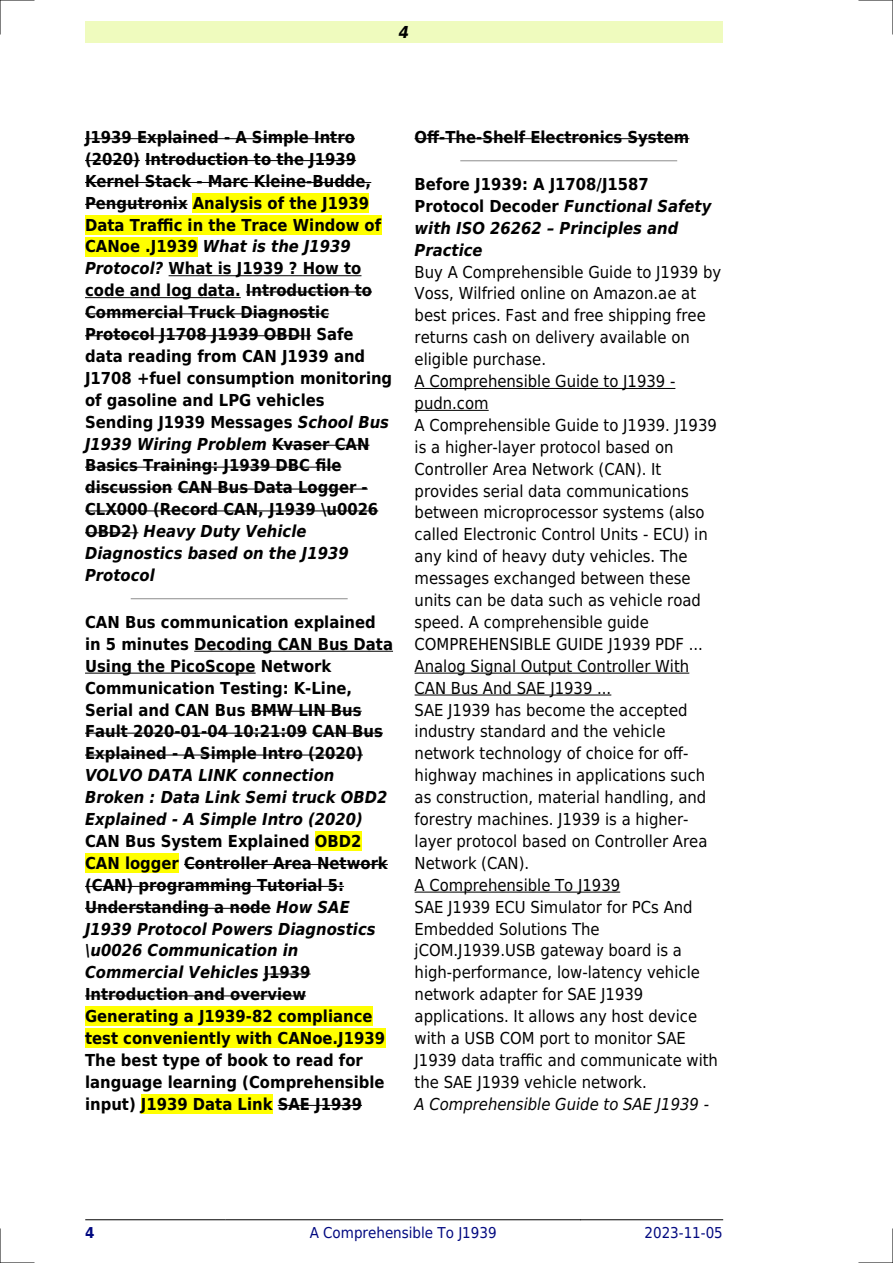
<style>
.page{position:relative;width:893px;height:1263px;background:#fff}
.page>*{position:absolute;margin:0;border:0;box-sizing:border-box;transform-origin:0 0}
.t1{font:700 16.5px/21.9px "DejaVu Sans Condensed";color:#000}
.t2{font:16.5px/21.9px "DejaVu Sans Condensed";color:#000}
.t3{font:italic 700 16.5px/21.9px "DejaVu Sans Condensed";color:#000}
.t4{font:italic 16.5px "DejaVu Sans Condensed";color:#000}
.t5{font:15px "DejaVu Sans Condensed";color:#000880}
.t6{font:700 15px "DejaVu Sans Condensed";color:#000880}
.s1{font-style:italic}
.s2{font-style:normal}
</style>
<div class="page">
<div style="left:85px;top:21px;width:638px;height:22px;background:#effbbe"></div>
<hr style="left:85px;top:1219px;width:140px;height:1px;background:#000">
<hr style="left:226px;top:1219px;width:354px;height:1px;background:#000">
<hr style="left:581px;top:1219px;width:142px;height:1px;background:#000">
<hr style="left:85px;top:138px;width:270px;height:1px;background:#000">
<hr style="left:85px;top:160px;width:55px;height:1px;background:#000">
<hr style="left:145px;top:160px;width:211px;height:1px;background:#000">
<hr style="left:85px;top:182px;width:286px;height:1px;background:#000">
<hr style="left:85px;top:204px;width:103px;height:1px;background:#000">
<div style="left:193px;top:193px;width:176px;height:20px;background:#ff0"></div>
<div style="left:85px;top:215px;width:296px;height:19px;background:#ff0"></div>
<div style="left:85px;top:237px;width:113px;height:19px;background:#ff0"></div>
<hr style="left:169px;top:275px;width:192px;height:1px;background:#000">
<hr style="left:85px;top:297px;width:156px;height:1px;background:#000">
<hr style="left:246px;top:292px;width:126px;height:1px;background:#000">
<hr style="left:85px;top:313px;width:244px;height:1px;background:#000">
<hr style="left:85px;top:335px;width:226px;height:1px;background:#000">
<hr style="left:272px;top:445px;width:97px;height:1px;background:#000">
<hr style="left:85px;top:467px;width:256px;height:1px;background:#000">
<hr style="left:85px;top:489px;width:88px;height:1px;background:#000">
<hr style="left:178px;top:489px;width:190px;height:1px;background:#000">
<hr style="left:85px;top:510px;width:293px;height:1px;background:#000">
<hr style="left:85px;top:532px;width:53px;height:1px;background:#000">
<hr style="left:131px;top:598px;width:216px;height:1px;background:#999">
<hr style="left:194px;top:651px;width:199px;height:1px;background:#000">
<hr style="left:85px;top:673px;width:171px;height:1px;background:#000">
<hr style="left:251px;top:711px;width:111px;height:1px;background:#000">
<hr style="left:85px;top:733px;width:222px;height:1px;background:#000">
<hr style="left:312px;top:733px;width:71px;height:1px;background:#000">
<hr style="left:85px;top:755px;width:278px;height:1px;background:#000">
<div style="left:315px;top:831px;width:46px;height:20px;background:#ff0"></div>
<div style="left:85px;top:853px;width:94px;height:20px;background:#ff0"></div>
<hr style="left:184px;top:864px;width:204px;height:1px;background:#000">
<hr style="left:85px;top:886px;width:259px;height:1px;background:#000">
<hr style="left:85px;top:908px;width:186px;height:1px;background:#000">
<hr style="left:264px;top:973px;width:47px;height:1px;background:#000">
<hr style="left:85px;top:995px;width:221px;height:1px;background:#000">
<div style="left:85px;top:1007px;width:288px;height:19px;background:#ff0"></div>
<div style="left:85px;top:1029px;width:300px;height:19px;background:#ff0"></div>
<div style="left:141px;top:1094px;width:132px;height:19px;background:#ff0"></div>
<hr style="left:278px;top:1105px;width:84px;height:1px;background:#000">
<hr style="left:415px;top:138px;width:274px;height:1px;background:#000">
<hr style="left:461px;top:160px;width:216px;height:1px;background:#999">
<hr style="left:415px;top:388px;width:260px;height:1px;background:#000">
<hr style="left:415px;top:410px;width:74px;height:1px;background:#000">
<hr style="left:415px;top:673px;width:274px;height:1px;background:#000">
<hr style="left:415px;top:695px;width:196px;height:1px;background:#000">
<hr style="left:415px;top:892px;width:205px;height:1px;background:#000">
<hr style="left:0;top:0;width:34px;height:1px;background:#000">
<hr style="left:859px;top:0;width:34px;height:1px;background:#000">
<hr style="left:0;top:1262px;width:34px;height:1px;background:#000">
<hr style="left:859px;top:1262px;width:34px;height:1px;background:#000">
<hr style="left:0;top:0;width:1px;height:34px;background:#000">
<hr style="left:0;top:1229px;width:1px;height:34px;background:#000">
<hr style="left:892px;top:0;width:1px;height:34px;background:#000">
<hr style="left:892px;top:1229px;width:1px;height:34px;background:#000">
<p class="t3" style="left:399px;top:21px;width:12px">4</p>
<p class="t1" style="left:85px;top:126px;width:309px">J1939 Explained - A Simple Intro (2020) Introduction to the J1939<br>Kernel Stack - Marc Kleine-Budde,<br>Pengutronix Analysis of the J1939<br>Data Traffic in the Trace Window of<br>CANoe .J1939 <span class="s1">What is the J1939<br>Protocol?</span> What is J1939 ? How to code and log data. Introduction to<br>Commercial Truck Diagnostic<br>Protocol J1708 J1939 OBDII Safe data reading from CAN J1939 and<br>J1708 +fuel consumption monitoring of gasoline and LPG vehicles<br>Sending J1939 Messages <span class="s1">School Bus<br>J1939 Wiring Problem</span> Kvaser CAN<br>Basics Training: J1939 DBC file discussion CAN Bus Data Logger -<br>CLX000 (Record CAN, J1939 \u0026<br>OBD2) <span class="s1">Heavy Duty Vehicle<br>Diagnostics based on the J1939<br>Protocol</span></p>
<p class="t1" style="left:85px;top:611px;width:309px">CAN Bus communication explained in 5 minutes Decoding CAN Bus Data<br>Using the PicoScope Network<br>Communication Testing: K-Line,<br>Serial and CAN Bus BMW LIN Bus<br>Fault 2020-01-04 10:21:09 CAN Bus<br>Explained - A Simple Intro (2020)</p>
<p class="t3" style="left:85px;top:764px;width:304px">VOLVO DATA LINK connection<br>Broken : Data Link Semi truck OBD2<br>Explained - A Simple Intro (2020)</p>
<p class="t1" style="left:85px;top:830px;width:304px">CAN Bus System Explained OBD2<br>CAN logger Controller Area Network (CAN) programming Tutorial 5:<br>Understanding a node <span class="s1">How SAE<br>J1939 Protocol Powers Diagnostics \u0026 Communication in<br>Commercial Vehicles</span> J1939<br>Introduction and overview<br>Generating a J1939-82 compliance test conveniently with CANoe.J1939<br>The best type of book to read for language learning (Comprehensible input) J1939 Data Link SAE J1939</p>
<p class="t1" style="left:415px;top:126px;width:276px">Off-The-Shelf Electronics System</p>
<p class="t3" style="left:415px;top:173px;width:298px"><span class="s2">Before J1939: A J1708/J1587<br>Protocol Decoder</span> Functional Safety with ISO 26262 Principles and<br>Practice</p>
<p class="t2" style="left:415px;top:261px;width:308px">Buy A Comprehensible Guide to J1939 by Voss, Wilfried online on Amazon.ae at best prices. Fast and free shipping free returns cash on delivery available on eligible purchase.<br>A Comprehensible Guide to J1939 - pudn.com<br>A Comprehensible Guide to J1939. J1939 is a higher-layer protocol based on Controller Area Network (CAN). It provides serial data communications between microprocessor systems (also called Electronic Control Units - ECU) in any kind of heavy duty vehicles. The messages exchanged between these units can be data such as vehicle road speed. A comprehensible guide COMPREHENSIBLE GUIDE J1939 PDF ...<br>Analog Signal Output Controller With CAN Bus And SAE J1939 ...<br>SAE J1939 has become the accepted industry standard and the vehicle network technology of choice for off&shy;highway machines in applications such as construction, material handling, and forestry machines. J1939 is a higher&shy;layer protocol based on Controller Area Network (CAN).<br>A Comprehensible To J1939<br>SAE J1939 ECU Simulator for PCs And Embedded Solutions The jCOM.J1939.USB gateway board is a high-performance, low-latency vehicle network adapter for SAE J1939 applications. It allows any host device with a USB COM port to monitor SAE J1939 data traffic and communicate with the SAE J1939 vehicle network.</p>
<p class="t4" style="left:415px;top:1094px;width:296px">A Comprehensible Guide to SAE J1939 -</p>
<p class="t6" style="left:85px;top:1224px;width:11px">4</p>
<p class="t5" style="left:310px;top:1224px;width:188px">A Comprehensible To J1939</p>
<p class="t5" style="left:644px;top:1224px;width:80px">2023-11-05</p>
</div>
